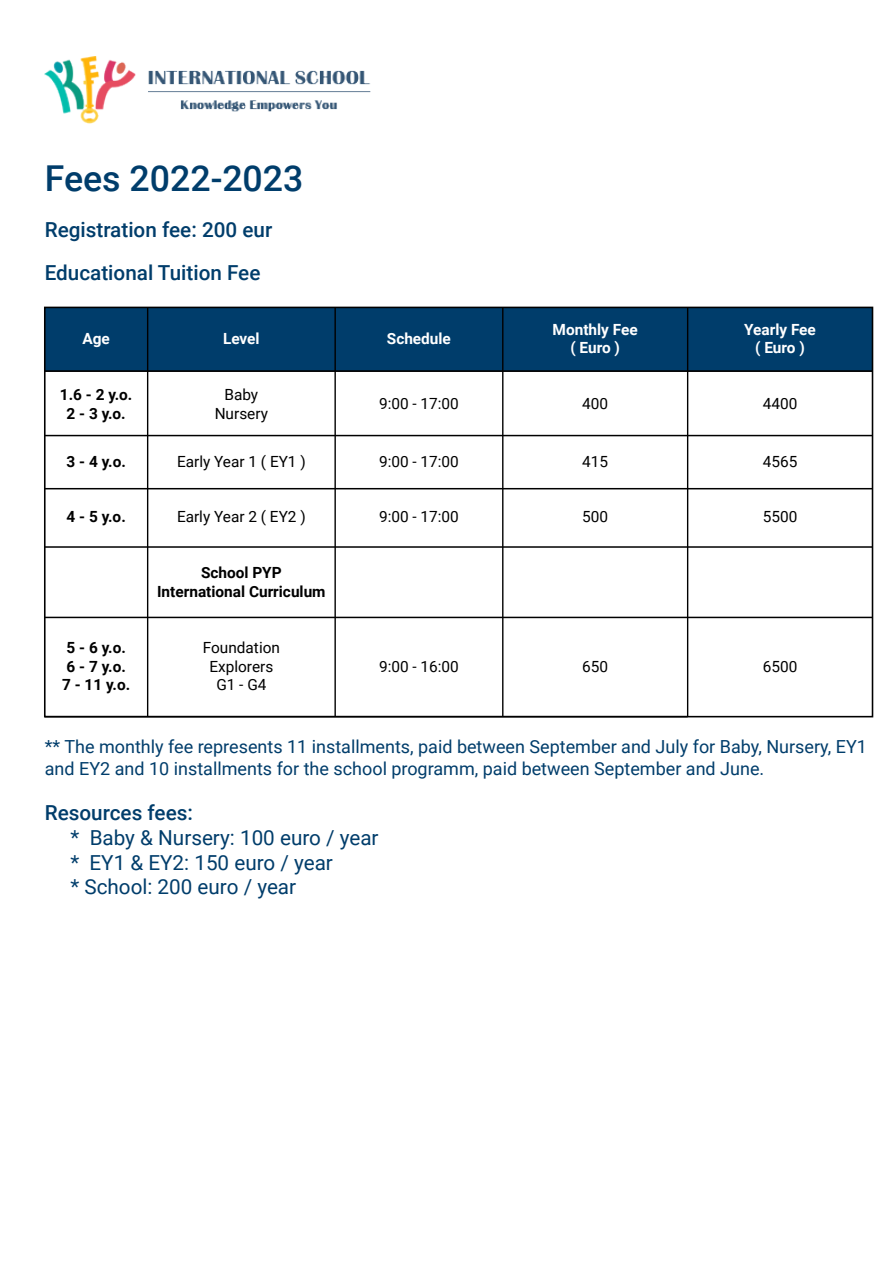
<style>
.page{position:relative;width:894px;height:1263px;background:#fff}
.page>*{position:absolute;margin:0;border:0;box-sizing:border-box;transform-origin:0 0}
.t1{font:500 35.7px "Roboto";color:#003d6b}
.t2{font:20.7px/24.8px "Roboto";color:#003d6b}
.t3{font:500 20.7px "Roboto";color:#003d6b}
.t4{font:18px/21.6px "Roboto";color:#003d6b}
.t5{font:15.45px/18.5px "Roboto";color:#000;text-align:center}
.t6{font:700 15.45px/18.5px "Roboto";color:#000;text-align:center}
.t7{font:700 15.45px/18.5px "Roboto";color:#fff;text-align:center}
</style>
<div class="page">
<div style="left:45px;top:307px;width:103px;height:64px;background:#003d6b"></div>
<div style="left:148px;top:307px;width:187px;height:64px;background:#003d6b"></div>
<div style="left:335px;top:307px;width:168px;height:64px;background:#003d6b"></div>
<div style="left:503px;top:307px;width:185px;height:64px;background:#003d6b"></div>
<div style="left:688px;top:307px;width:185px;height:64px;background:#003d6b"></div>
<img style="left:45px;top:56px;width:326px;height:68px">
<hr style="left:147px;top:307px;width:1px;height:410px;background:#000">
<hr style="left:334px;top:308px;width:2px;height:409px;background:#000">
<hr style="left:502px;top:308px;width:2px;height:409px;background:#000">
<hr style="left:687px;top:308px;width:1px;height:409px;background:#000">
<hr style="left:45px;top:370px;width:828px;height:2px;background:#000">
<hr style="left:45px;top:435px;width:828px;height:1px;background:#000">
<hr style="left:45px;top:546px;width:828px;height:2px;background:#000">
<hr style="left:45px;top:488px;width:828px;height:1px;background:#000">
<hr style="left:45px;top:617px;width:828px;height:1px;background:#000">
<hr style="left:45px;top:716px;width:643px;height:1px;background:#000">
<h1 class="t1" style="left:45px;top:153px;width:260px">Fees 2022-2023</h1>
<p class="t3" style="left:45px;top:215px;width:229px">Registration fee: 200 eur</p>
<p class="t3" style="left:45px;top:258px;width:217px">Educational Tuition Fee</p>
<p class="t7" style="left:82px;top:328px;width:29px">Age</p>
<p class="t7" style="left:223px;top:328px;width:38px">Level</p>
<p class="t7" style="left:387px;top:328px;width:66px">Schedule</p>
<p class="t7" style="left:553px;top:319px;width:87px">Monthly Fee ( Euro )</p>
<p class="t7" style="left:744px;top:319px;width:73px">Yearly Fee ( Euro )</p>
<p class="t6" style="left:60px;top:385px;width:74px">1.6 - 2 y.o.<br>2 - 3 y.o.</p>
<p class="t5" style="left:215px;top:385px;width:55px">Baby<br>Nursery</p>
<p class="t5" style="left:379px;top:394px;width:81px">9:00 - 17:00</p>
<p class="t5" style="left:582px;top:394px;width:27px">400</p>
<p class="t5" style="left:763px;top:394px;width:36px">4400</p>
<p class="t6" style="left:67px;top:451px;width:61px">3 - 4 y.o.</p>
<p class="t5" style="left:177px;top:451px;width:130px">Early Year 1 ( EY1 )</p>
<p class="t5" style="left:379px;top:451px;width:81px">9:00 - 17:00</p>
<p class="t5" style="left:582px;top:451px;width:27px">415</p>
<p class="t5" style="left:763px;top:451px;width:36px">4565</p>
<p class="t6" style="left:67px;top:507px;width:61px">4 - 5 y.o.</p>
<p class="t5" style="left:177px;top:507px;width:130px">Early Year 2 ( EY2 )</p>
<p class="t5" style="left:379px;top:507px;width:81px">9:00 - 17:00</p>
<p class="t5" style="left:582px;top:507px;width:27px">500</p>
<p class="t5" style="left:763px;top:507px;width:36px">5500</p>
<p class="t6" style="left:62px;top:638px;width:70px;text-align:left">5 - 6 y.o.<br>6 - 7 y.o.<br>7 - 11 y.o.</p>
<p class="t6" style="left:157px;top:563px;width:170px">School PYP<br>International Curriculum</p>
<p class="t5" style="left:203px;top:638px;width:79px">Foundation<br>Explorers<br>G1 - G4</p>
<p class="t5" style="left:379px;top:657px;width:81px">9:00 - 16:00</p>
<p class="t5" style="left:582px;top:657px;width:27px">650</p>
<p class="t5" style="left:763px;top:657px;width:36px">6500</p>
<p class="t4" style="left:45px;top:735px;width:824px">** The monthly fee represents 11 installments, paid between September and July for Baby, Nursery, EY1 and EY2 and 10 installments for the school programm, paid between September and June.</p>
<p class="t3" style="left:45px;top:798px;width:150px">Resources fees:</p>
<p class="t2" style="left:70px;top:824px;width:310px">* Baby &amp; Nursery: 100 euro / year * EY1 &amp; EY2: 150 euro / year<br>* School: 200 euro / year</p>
</div>
